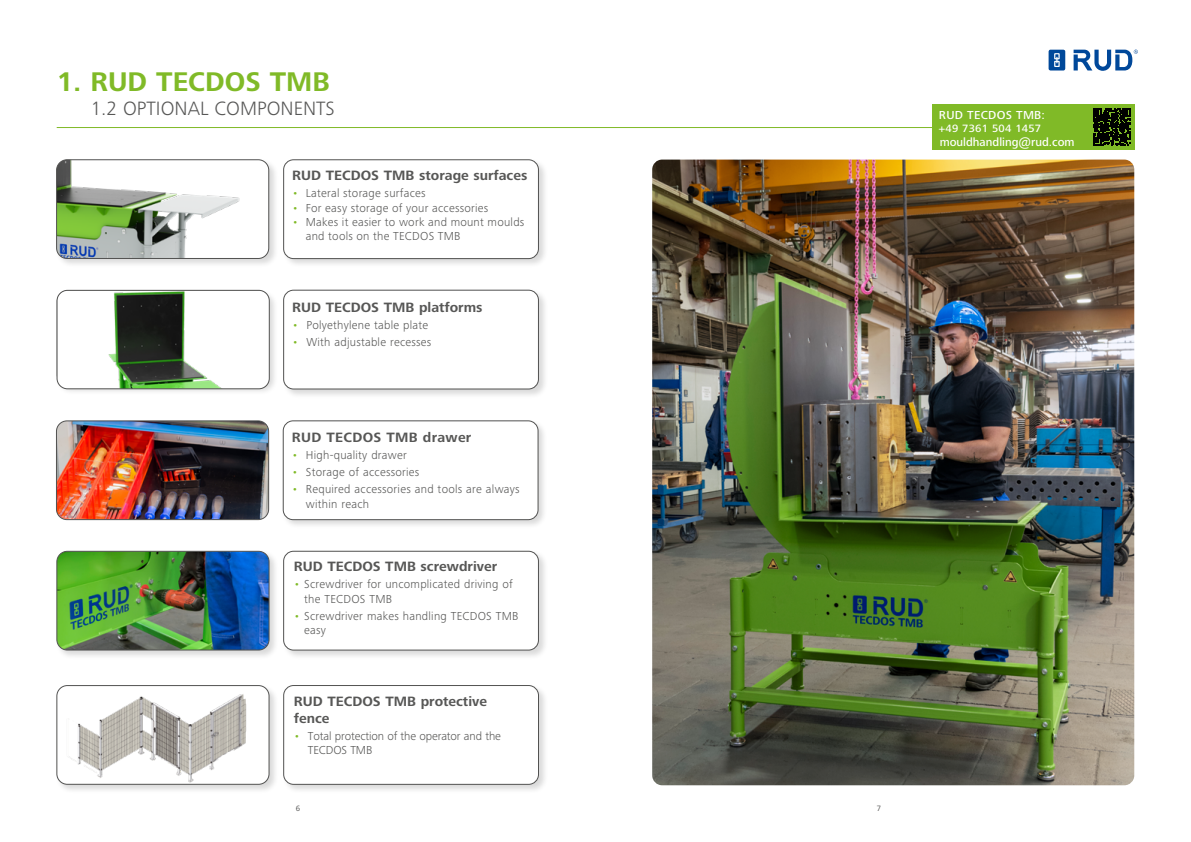
<style>
.page{position:relative;width:1191px;height:842px;background:#fff}
.page>*{position:absolute;margin:0;border:0;box-sizing:border-box;transform-origin:0 0}
.t1{font:700 28px "Frutiger Next LTW1 G";color:#80ba27}
.t2{font:300 20px "Frutiger Next LTW1 G";color:#575756}
.t3{font:700 14px/16.8px "Frutiger Next LTW1 G";color:#575756}
.t4{font:700 14px "Frutiger Next LTW1 G";letter-spacing:.02em;color:#575756}
.t5{font:300 12px/14.4px "Frutiger Next LTW1 G";letter-spacing:.02em;color:#575756}
.t6{font:300 12px/14.4px "Frutiger Next LTW1 G";letter-spacing:-.01em;color:#575756}
.t7{font:500 12px "Frutiger Next LTW1 G";color:#fff}
.t8{font:500 12px "Frutiger Next LTW1 G";letter-spacing:.02em;color:#fff}
.t9{font:500 11px "Frutiger Next LTW1 G";letter-spacing:.02em;color:#fff}
.t10{font:8px "Frutiger Next LTW1 G";color:#525251}
.s1{color:#80ba27}
</style>
<div class="page">
<svg style="left:1048px;top:50px;width:17px;height:21px"></svg>
<svg style="left:1073px;top:50px;width:65px;height:21px"></svg>
<hr style="left:57px;top:127px;width:1077px;height:1px;background:#80ba27">
<div style="left:55px;top:158px;width:223px;height:110px;background:#000;opacity:.15"></div>
<img style="left:57px;top:160px;width:212px;height:98px">
<div style="left:56px;top:159px;width:213px;height:100px;border:1px solid #525251;border-radius:10px"></div>
<img style="left:56px;top:421px;width:212px;height:99px">
<div style="left:56px;top:421px;width:213px;height:99px;border:1px solid #525251;border-radius:10px"></div>
<div style="left:282px;top:288px;width:266px;height:110px;background:#000;opacity:.15"></div>
<div style="left:284px;top:290px;width:254px;height:99px;background:#fff;border-radius:10px"></div>
<div style="left:283px;top:290px;width:255px;height:99px;border:1px solid #525251;border-radius:10px"></div>
<div style="left:281px;top:419px;width:267px;height:110px;background:#000;opacity:.15"></div>
<div style="left:283px;top:421px;width:255px;height:99px;background:#fff;border-radius:10px"></div>
<div style="left:283px;top:421px;width:255px;height:99px;border:1px solid #525251;border-radius:10px"></div>
<div style="left:282px;top:158px;width:266px;height:110px;background:#000;opacity:.15"></div>
<div style="left:284px;top:160px;width:254px;height:99px;background:#fff;border-radius:10px"></div>
<div style="left:283px;top:160px;width:255px;height:99px;border:1px solid #525251;border-radius:10px"></div>
<div style="left:56px;top:289px;width:222px;height:106px;background:#000;opacity:.15"></div>
<img style="left:57px;top:290px;width:212px;height:99px">
<div style="left:57px;top:290px;width:212px;height:99px;border:1px solid #525251;border-radius:10px"></div>
<div style="left:282px;top:549px;width:266px;height:110px;background:#000;opacity:.15"></div>
<div style="left:284px;top:551px;width:254px;height:99px;background:#fff;border-radius:10px"></div>
<div style="left:283px;top:551px;width:255px;height:99px;border:1px solid #525251;border-radius:10px"></div>
<div style="left:55px;top:549px;width:224px;height:110px;background:#000;opacity:.15"></div>
<img style="left:57px;top:551px;width:212px;height:99px">
<div style="left:57px;top:551px;width:212px;height:99px;border:1px solid #525251;border-radius:10px"></div>
<div style="left:282px;top:683px;width:266px;height:111px;background:#000;opacity:.15"></div>
<div style="left:284px;top:685px;width:254px;height:99px;background:#fff;border-radius:10px"></div>
<div style="left:283px;top:685px;width:255px;height:99px;border:1px solid #525251;border-radius:10px"></div>
<div style="left:55px;top:683px;width:224px;height:111px;background:#000;opacity:.15"></div>
<div style="left:57px;top:685px;width:212px;height:99px;background:#fff;border-radius:10px"></div>
<img style="left:69px;top:694px;width:178px;height:88px">
<div style="left:57px;top:685px;width:212px;height:99px;border:1px solid #525251;border-radius:10px"></div>
<div style="left:932px;top:104px;width:202px;height:46px;background:#80ba27"></div>
<img style="left:652px;top:160px;width:482px;height:625px">
<svg style="left:1093px;top:109px;width:37px;height:36px"></svg>
<h1 class="t1" style="left:57px;top:66px;width:275px">1. RUD TECDOS TMB</h1>
<h2 class="t2" style="left:91px;top:97px;width:246px">1.2 OPTIONAL COMPONENTS</h2>
<p class="t3" style="left:292px;top:167px;width:237px">RUD TECDOS TMB storage surfaces</p>
<p class="t5" style="left:292px;top:186px;width:135px"><span class="s1">•</span> Lateral storage surfaces</p>
<p class="t5" style="left:292px;top:200px;width:198px"><span class="s1">•</span> For easy storage of your accessories</p>
<p class="t5" style="left:306px;top:215px;width:220px;text-indent:-13px"><span class="s1">•</span> Makes it easier to work and mount moulds and tools on the TECDOS TMB</p>
<p class="t3" style="left:292px;top:299px;width:192px">RUD TECDOS TMB platforms</p>
<p class="t5" style="left:292px;top:318px;width:137px"><span class="s1">•</span> Polyethylene table plate</p>
<p class="t5" style="left:292px;top:335px;width:141px"><span class="s1">•</span> With adjustable recesses</p>
<p class="t4" style="left:292px;top:429px;width:181px">RUD TECDOS TMB drawer</p>
<p class="t5" style="left:292px;top:448px;width:117px"><span class="s1">•</span> High-quality drawer</p>
<p class="t5" style="left:292px;top:465px;width:129px"><span class="s1">•</span> Storage of accessories</p>
<p class="t5" style="left:306px;top:482px;width:215px;text-indent:-14px"><span class="s1">•</span> Required accessories and tools are always within reach</p>
<p class="t3" style="left:294px;top:558px;width:205px">RUD TECDOS TMB screwdriver</p>
<p class="t5" style="left:304px;top:577px;width:210px;text-indent:-10px"><span class="s1">•</span> Screwdriver for uncomplicated driving of the TECDOS TMB</p>
<p class="t5" style="left:304px;top:609px;width:216px;text-indent:-10px"><span class="s1">•</span> Screwdriver makes handling TECDOS TMB easy</p>
<p class="t3" style="left:294px;top:693px;width:195px">RUD TECDOS TMB protective fence</p>
<p class="t6" style="left:308px;top:729px;width:194px;text-indent:-14px"><span class="s1">•</span> Total protection of the operator and the<br>TECDOS TMB</p>
<p class="t10" style="left:296px;top:804px;width:6px">6</p>
<p class="t10" style="left:876px;top:804px;width:6px">7</p>
<p class="t8" style="left:939px;top:108px;width:108px">RUD TECDOS TMB:</p>
<p class="t9" style="left:939px;top:122px;width:104px">+49 7361 504 1457</p>
<p class="t7" style="left:939px;top:135px;width:136px">mouldhandling@rud.com</p>
</div>
